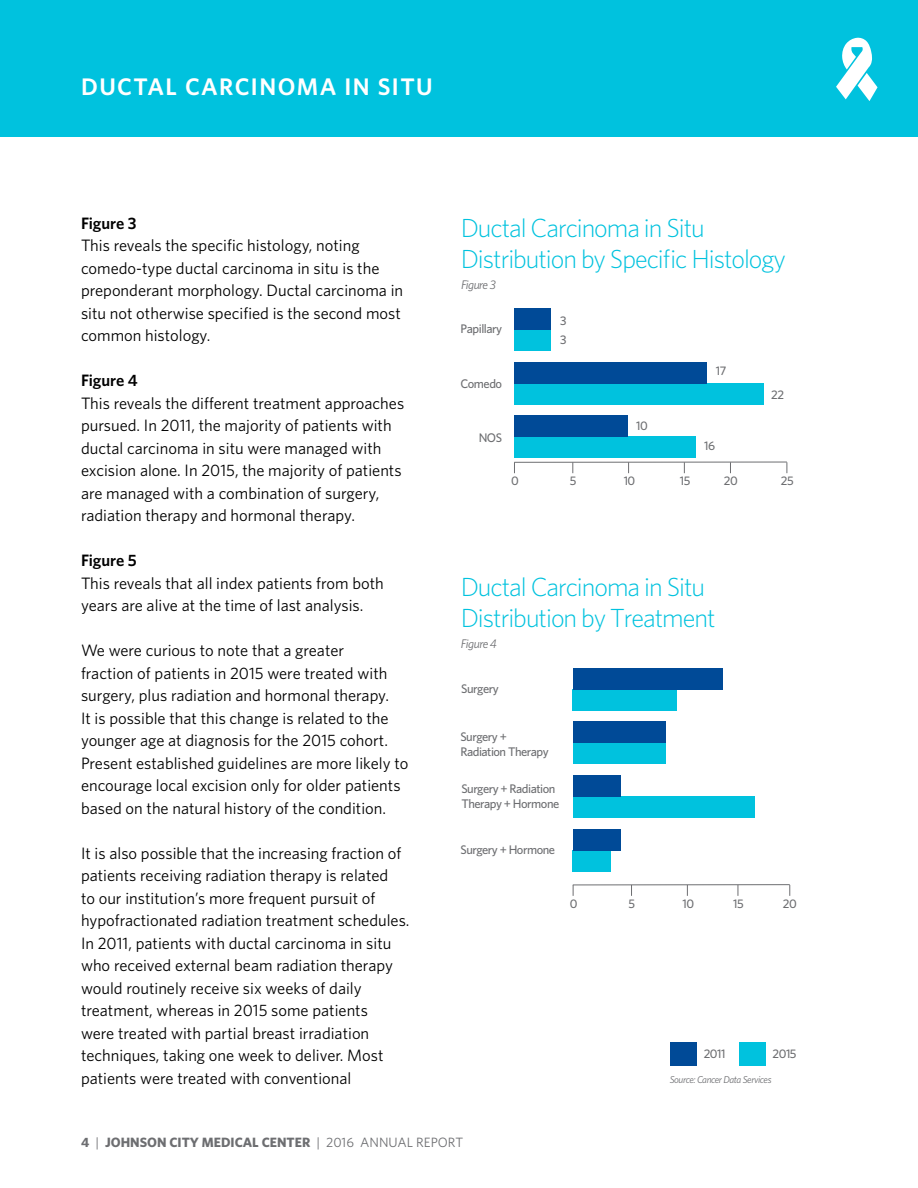
<style>
.page{position:relative;width:918px;height:1188px;background:#fff}
.page>*{position:absolute;margin:0;border:0;box-sizing:border-box;transform-origin:0 0}
.t1{font:300 26.25px/31.3px "Whitney";letter-spacing:-.04em;color:#00c2de}
.t2{font:600 24px "Whitney";letter-spacing:.06em;color:#fff}
.t3{font:16.5px/22.5px "Whitney";color:#000}
.t4{font:600 16.5px "Whitney";color:#000}
.t5{font:700 13.5px "Whitney";color:#6d6e71}
.t6{font:500 12.45px/15px "Whitney";letter-spacing:-.04em;color:#6d6e71}
.t7{font:italic 12.45px "Whitney";letter-spacing:-.04em;color:#6d6e71}
.t8{font:italic 9.9px "Whitney";letter-spacing:-.04em;color:#6d6e71}
.s1{font-weight:400}
</style>
<div class="page">
<div style="left:0;top:0;width:918px;height:137px;background:#00c2de"></div>
<svg style="left:836px;top:37px;width:42px;height:64px"></svg>
<div style="left:514px;top:437px;width:181px;height:21px;background:#00c2de"></div>
<div style="left:514px;top:416px;width:114px;height:21px;background:#004a97"></div>
<div style="left:514px;top:383px;width:250px;height:21px;background:#00c2de"></div>
<div style="left:514px;top:362px;width:193px;height:21px;background:#004a97"></div>
<div style="left:514px;top:330px;width:36px;height:21px;background:#00c2de"></div>
<div style="left:514px;top:309px;width:36px;height:21px;background:#004a97"></div>
<hr style="left:514px;top:462px;width:273px;height:1px;background:#6d6e71">
<div style="left:573px;top:796px;width:181px;height:22px;background:#00c2de"></div>
<div style="left:573px;top:775px;width:47px;height:21px;background:#004a97"></div>
<div style="left:573px;top:851px;width:38px;height:21px;background:#00c2de"></div>
<div style="left:573px;top:829px;width:47px;height:22px;background:#004a97"></div>
<div style="left:573px;top:743px;width:93px;height:21px;background:#00c2de"></div>
<div style="left:573px;top:721px;width:93px;height:22px;background:#004a97"></div>
<div style="left:573px;top:689px;width:104px;height:21px;background:#00c2de"></div>
<div style="left:573px;top:668px;width:150px;height:21px;background:#004a97"></div>
<hr style="left:573px;top:884px;width:217px;height:1px;background:#6d6e71">
<div style="left:739px;top:1043px;width:27px;height:23px;background:#00c2de"></div>
<div style="left:670px;top:1043px;width:27px;height:23px;background:#004a97"></div>
<h2 class="t2" style="left:81px;top:71px;width:353px">DUCTAL CARCINOMA IN SITU</h2>
<p class="t4" style="left:81px;top:212px;width:57px">Figure 3</p>
<p class="t3" style="left:81px;top:234px;width:324px">This reveals the specific histology, noting comedo-type ductal carcinoma in situ is the preponderant morphology. Ductal carcinoma in situ not otherwise specified is the second most common histology.</p>
<p class="t4" style="left:81px;top:369px;width:58px">Figure 4</p>
<p class="t3" style="left:81px;top:391px;width:325px">This reveals the different treatment approaches pursued. In 2011, the majority of patients with ductal carcinoma in situ were managed with excision alone. In 2015, the majority of patients are managed with a combination of surgery, radiation therapy and hormonal therapy.</p>
<p class="t4" style="left:81px;top:549px;width:57px">Figure 5</p>
<p class="t3" style="left:81px;top:571px;width:304px">This reveals that all index patients from both years are alive at the time of last analysis.</p>
<p class="t3" style="left:81px;top:639px;width:329px">We were curious to note that a greater<br>fraction of patients in 2015 were treated with surgery, plus radiation and hormonal therapy.<br>It is possible that this change is related to the younger age at diagnosis for the 2015 cohort.<br>Present established guidelines are more likely to encourage local excision only for older patients based on the natural history of the condition.</p>
<p class="t3" style="left:81px;top:841px;width:330px">It is also possible that the increasing fraction of patients receiving radiation therapy is related<br>to our institution’s more frequent pursuit of hypofractionated radiation treatment schedules.<br>In 2011, patients with ductal carcinoma in situ who received external beam radiation therapy would routinely receive six weeks of daily treatment, whereas in 2015 some patients<br>were treated with partial breast irradiation techniques, taking one week to deliver. Most patients were treated with conventional</p>
<h1 class="t1" style="left:461px;top:211px;width:327px">Ductal Carcinoma in Situ<br>Distribution by Specific Histology</h1>
<p class="t7" style="left:461px;top:276px;width:37px">Figure 3</p>
<p class="t6" style="left:461px;top:321px;width:43px">Papillary</p>
<p class="t6" style="left:460px;top:376px;width:43px">Comedo</p>
<p class="t6" style="left:479px;top:430px;width:25px">NOS</p>
<p class="t6" style="left:560px;top:311px;width:8px;line-height:19.6px">3<br>3</p>
<p class="t6" style="left:636px;top:418px;width:13px">10</p>
<p class="t6" style="left:716px;top:363px;width:12px">17</p>
<p class="t6" style="left:704px;top:438px;width:12px">16</p>
<p class="t6" style="left:771px;top:387px;width:14px">22</p>
<p class="t6" style="left:511px;top:473px;width:9px">0</p>
<p class="t6" style="left:781px;top:473px;width:14px">25</p>
<p class="t6" style="left:570px;top:473px;width:8px">5</p>
<p class="t6" style="left:624px;top:473px;width:13px">10</p>
<p class="t6" style="left:680px;top:473px;width:12px">15</p>
<p class="t6" style="left:724px;top:473px;width:15px">20</p>
<h1 class="t1" style="left:461px;top:570px;width:256px">Ductal Carcinoma in Situ<br>Distribution by Treatment</h1>
<p class="t7" style="left:461px;top:635px;width:38px">Figure 4</p>
<p class="t6" style="left:461px;top:681px;width:39px">Surgery</p>
<p class="t6" style="left:460px;top:729px;width:90px">Surgery +<br>Radiation Therapy</p>
<p class="t6" style="left:461px;top:781px;width:99px">Surgery + Radiation<br>Therapy + Hormone</p>
<p class="t6" style="left:460px;top:842px;width:96px">Surgery + Hormone</p>
<p class="t6" style="left:570px;top:896px;width:9px">0</p>
<p class="t6" style="left:629px;top:896px;width:8px">5</p>
<p class="t6" style="left:682px;top:896px;width:13px">10</p>
<p class="t6" style="left:733px;top:896px;width:12px">15</p>
<p class="t6" style="left:783px;top:896px;width:15px">20</p>
<p class="t6" style="left:704px;top:1046px;width:23px">2011</p>
<p class="t6" style="left:773px;top:1046px;width:25px">2015</p>
<p class="t8" style="left:670px;top:1073px;width:103px">Source: Cancer Data Services</p>
<p class="t5" style="left:81px;top:1133px;width:384px">4 <span class="s1">|</span> JOHNSON CITY MEDICAL CENTER <span class="s1">| 2016 ANNUAL REPORT</span></p>
</div>
